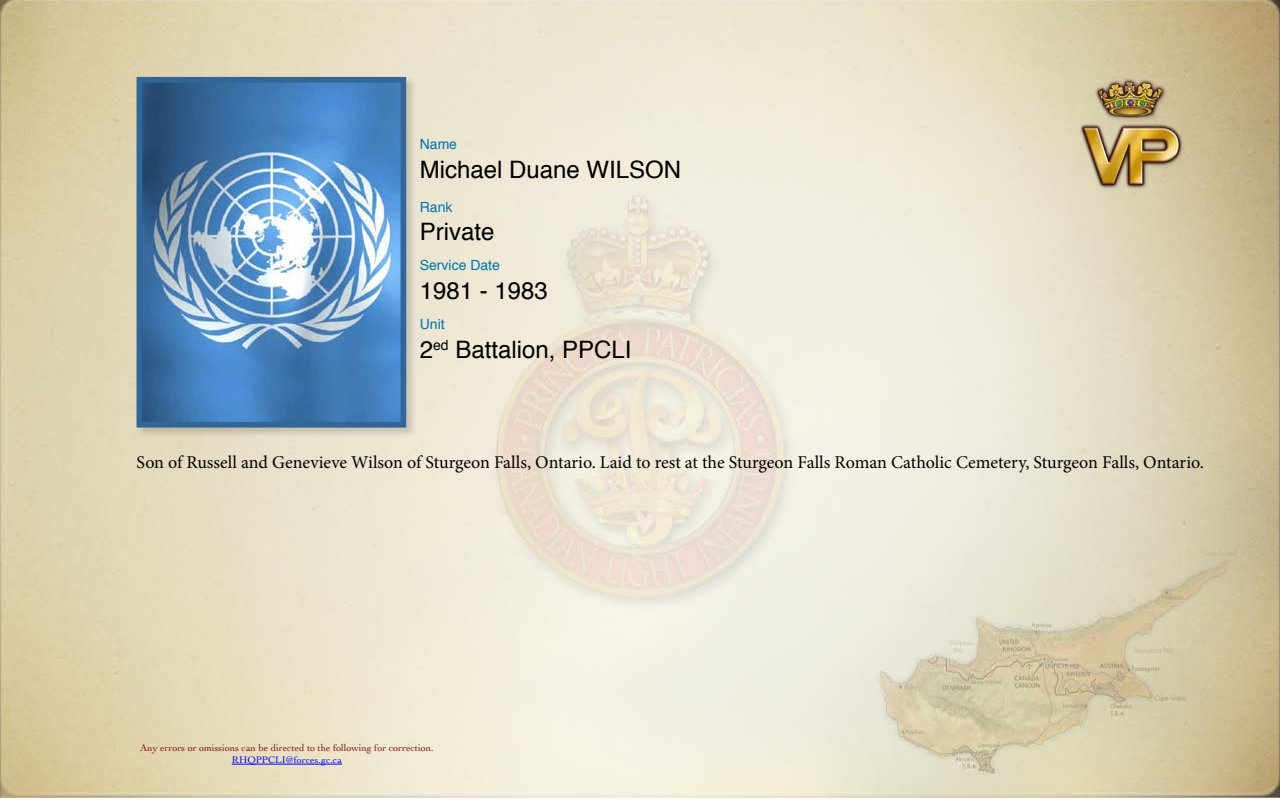
<style>
.page{position:relative;width:1280px;height:800px;background:#fff}
.page>*{position:absolute;margin:0;border:0;box-sizing:border-box;transform-origin:0 0}
.Soldiers_Info{font:24px "Helvetica";color:#000}
.Soldiers_Biography{font:18px "Minion Pro";letter-spacing:-.005em;color:#000}
.Soldiers_Info_Catego{font:14px "Helvetica";color:#0075ad}
.t1{font:10px "Cochin";color:#7b1417}
.t2{font:10px "Cochin";color:#0002fb}
</style>
<div class="page">
<img style="left:0;top:0;width:1280px;height:798px">
<div style="left:1077px;top:78px;width:111px;height:117px;background:#000;opacity:.11"></div>
<img style="left:1076px;top:72px;width:108px;height:120px">
<hr style="left:232px;top:764px;width:110px;height:1px;background:#0002fb">
<div style="left:136px;top:77px;width:280px;height:361px;background:#000;opacity:.15"></div>
<img style="left:144px;top:84px;width:255px;height:337px">
<div style="left:137px;top:77px;width:269px;height:351px;border:6px solid #326699"></div>
<p class="Soldiers_Info_Catego" style="left:420px;top:133px;width:39px">Name</p>
<p class="Soldiers_Info" style="left:420px;top:151px;width:263px">Michael Duane WILSON</p>
<p class="Soldiers_Info_Catego" style="left:420px;top:196px;width:34px">Rank</p>
<p class="Soldiers_Info" style="left:420px;top:213px;width:76px">Private</p>
<p class="Soldiers_Info_Catego" style="left:420px;top:255px;width:82px">Service Date</p>
<p class="Soldiers_Info" style="left:420px;top:272px;width:130px">1981 - 1983</p>
<p class="Soldiers_Info_Catego" style="left:420px;top:313px;width:26px">Unit</p>
<p class="Soldiers_Info" style="left:420px;top:331px;width:213px">2<sup>ed</sup> Battalion, PPCLI</p>
<p class="Soldiers_Biography" style="left:137px;top:450px;width:1069px">Son of Russell and Genevieve Wilson of Sturgeon Falls, Ontario. Laid to rest at the Sturgeon Falls Roman Catholic Cemetery, Sturgeon Falls, Ontario.</p>
<p class="t1" style="left:140px;top:741px;width:295px">Any errors or omissions can be directed to the following for correction.</p>
<p class="t2" style="left:232px;top:753px;width:112px">RHQPPCLI@forces.gc.ca</p>
</div>
